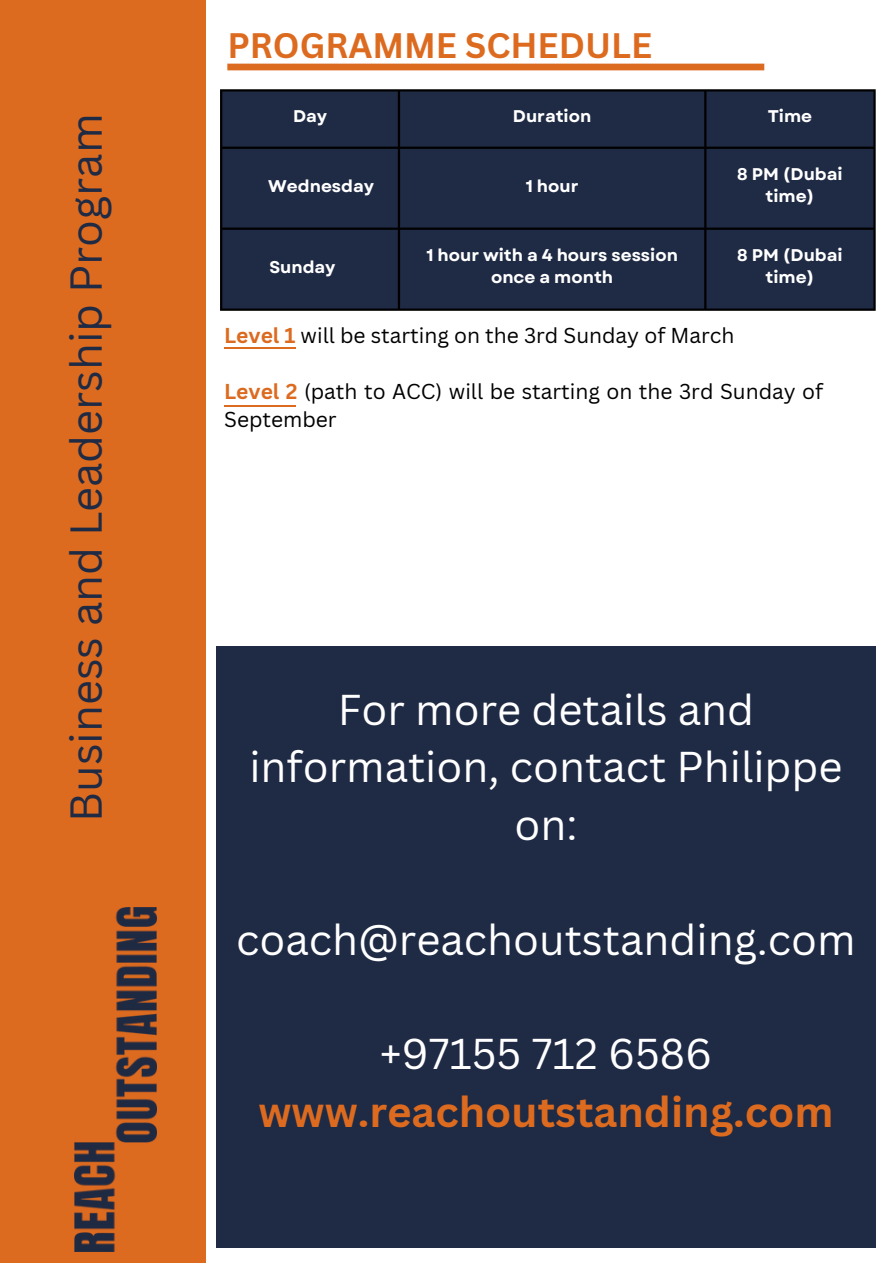
<style>
.page{position:relative;width:893px;height:1264px;background:#fff}
.page>*{position:absolute;margin:0;border:0;box-sizing:border-box;transform-origin:0 0}
.t1{font:43.5px "Canva Sans";color:#1f2a44}
.t2{font:42px/57.3px "Canva Sans";color:#fff;text-align:center}
.t3{font:700 42px/57.3px "Canva Sans";color:#dc6b20;text-align:center}
.t4{font:700 34.5px "Canva Sans";color:#dc6b20}
.t5{font:21px/28.2px "Canva Sans";color:#000}
.t6{font:700 16.95px/22.5px "Garet";color:#fff;text-align:center}
.s1{font-weight:700;color:#dc6b20}
.s2{font-weight:400;color:#fff}
</style>
<div class="page">
<div style="left:0;top:0;width:206px;height:1262px;background:#dc6b20"></div>
<img style="left:74px;top:907px;width:82px;height:344px">
<div style="left:216px;top:646px;width:659px;height:601px;background:#1f2a44"></div>
<div style="left:220px;top:89px;width:655px;height:222px;background:#1f2a44"></div>
<hr style="left:224px;top:405px;width:72px;height:2px;background:#dc6b20">
<hr style="left:224px;top:347px;width:71px;height:1px;background:#dc6b20">
<div style="left:227px;top:64px;width:537px;height:6px;background:#dc6b20"></div>
<p class="t1" style="left:55px;top:821px;width:709px;rotate:-90deg">Business and Leadership Program</p>
<p class="t4" style="left:227px;top:21px;width:426px">PROGRAMME SCHEDULE</p>
<p class="t6" style="left:293px;top:105px;width:36px">Day</p>
<p class="t6" style="left:513px;top:105px;width:80px">Duration</p>
<p class="t6" style="left:268px;top:175px;width:107px">Wednesday</p>
<p class="t6" style="left:525px;top:175px;width:54px">1 hour</p>
<p class="t6" style="left:269px;top:256px;width:68px">Sunday</p>
<p class="t6" style="left:426px;top:243px;width:253px">1 hour with a 4 hours session once a month</p>
<p class="t6" style="left:767px;top:105px;width:46px">Time</p>
<p class="t6" style="left:737px;top:162px;width:107px">8 PM (Dubai time)</p>
<p class="t6" style="left:737px;top:243px;width:107px">8 PM (Dubai time)</p>
<p class="t5" style="left:224px;top:321px;width:512px"><span class="s1">Level 1</span> will be starting on the 3rd Sunday of March</p>
<p class="t5" style="left:224px;top:377px;width:600px"><span class="s1">Level 2</span> (path to ACC) will be starting on the 3rd Sunday of<br>September</p>
<p class="t2" style="left:249px;top:680px;width:594px">For more details and information, contact Philippe on:</p>
<p class="t2" style="left:236px;top:909px;width:621px">coach@reachoutstanding.com</p>
<p class="t3" style="left:258px;top:1024px;width:576px"><span class="s2">+97155 712 6586 </span>www.reachoutstanding.com</p>
</div>
